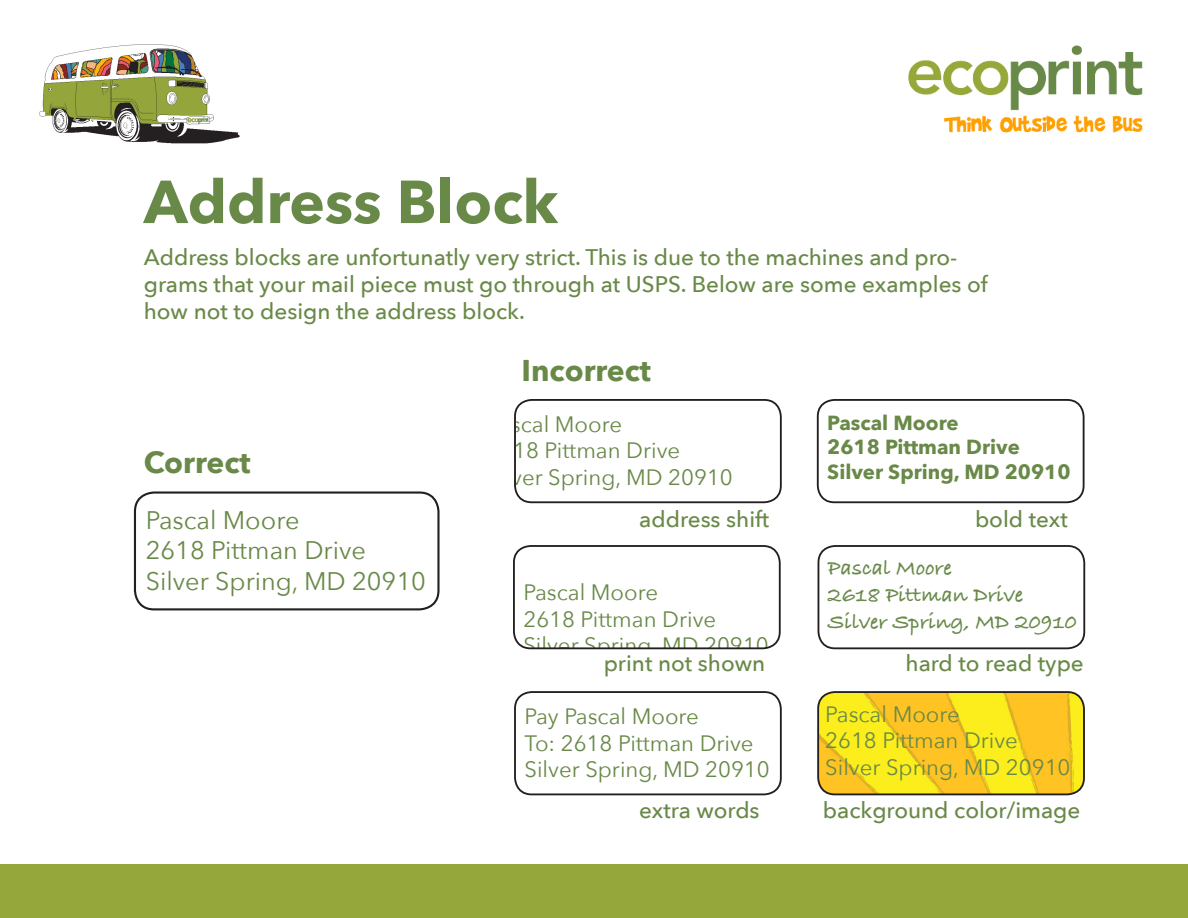
<style>
.page{position:relative;width:1188px;height:918px;background:#fff}
.page>*{position:absolute;margin:0;border:0;box-sizing:border-box;transform-origin:0 0}
.t1{font:700 60px "Avenir Next";color:#698948}
.t2{font:700 30px "Avenir Next";color:#698948}
.t3{font:25.35px/30.5px "Avenir Next";color:#698948}
.t4{font:500 22.5px/27px "Avenir Next";color:#698948}
.t5{font:22.2px/26.7px "Avenir Next";color:#698948}
.t6{font:700 22.2px/26.7px "Bradley Hand ITCTT";color:#698948}
.t7{font:700 20.4px/24.5px "Avenir Next";color:#698948}
</style>
<div class="page">
<img style="left:908px;top:45px;width:235px;height:88px">
<div style="left:0;top:864px;width:1188px;height:54px;background:#95a73a"></div>
<img style="left:39px;top:44px;width:201px;height:100px">
<div style="left:134px;top:491px;width:306px;height:119px;border:2px solid #231f20;border-radius:19px"></div>
<div style="left:514px;top:399px;width:268px;height:104px;border:2px solid #231f20;border-radius:17px"></div>
<div style="left:513px;top:545px;width:268px;height:104px;border:2px solid #231f20;border-radius:17px"></div>
<div style="left:817px;top:399px;width:268px;height:104px;border:2px solid #231f20;border-radius:17px"></div>
<div style="left:818px;top:545px;width:267px;height:104px;border:2px solid #231f20;border-radius:17px"></div>
<div style="left:514px;top:691px;width:268px;height:104px;border:2px solid #231f20;border-radius:17px"></div>
<img style="left:818px;top:692px;width:266px;height:102px">
<div style="left:817px;top:691px;width:268px;height:104px;border:2px solid #231f20;border-radius:17px"></div>
<p class="t1" style="left:144px;top:150px;width:416px">Address Block</p>
<p class="t4" style="left:144px;top:243px;width:846px">Address blocks are unfortunatly very strict. This is due to the machines and pro&shy;grams that your mail piece must go through at USPS. Below are some examples of how not to design the address block.</p>
<p class="t2" style="left:144px;top:437px;width:108px">Correct</p>
<p class="t3" style="left:146px;top:504px;width:155px">Pascal Moore</p>
<p class="t3" style="left:146px;top:534px;width:281px">2618 Pittman Drive<br>Silver Spring, MD 20910</p>
<p class="t2" style="left:522px;top:345px;width:131px">Incorrect</p>
<p class="t5" style="left:487px;top:410px;width:136px">Pascal Moore</p>
<p class="t5" style="left:487px;top:436px;width:247px">2618 Pittman Drive<br>Silver Spring, MD 20910</p>
<p class="t7" style="left:827px;top:410px;width:133px">Pascal Moore</p>
<p class="t7" style="left:827px;top:435px;width:245px">2618 Pittman Drive<br>Silver Spring, MD 20910</p>
<p class="t4" style="left:639px;top:505px;width:132px">address shift</p>
<p class="t4" style="left:975px;top:505px;width:94px">bold text</p>
<p class="t6" style="left:828px;top:554px;width:125px">Pascal Moore</p>
<p class="t6" style="left:828px;top:581px;width:250px">2618 Pittman Drive<br>Silver Spring, MD 20910</p>
<p class="t5" style="left:523px;top:578px;width:136px">Pascal Moore</p>
<p class="t5" style="left:523px;top:605px;width:247px">2618 Pittman Drive<br>Silver Spring, MD 20910</p>
<p class="t4" style="left:604px;top:649px;width:163px">print not shown</p>
<p class="t4" style="left:906px;top:649px;width:180px">hard to read type</p>
<p class="t5" style="left:525px;top:702px;width:176px">Pay Pascal Moore</p>
<p class="t5" style="left:525px;top:728px;width:247px">To: 2618 Pittman Drive<br>Silver Spring, MD 20910</p>
<p class="t5" style="left:825px;top:700px;width:136px">Pascal Moore</p>
<p class="t5" style="left:825px;top:726px;width:247px">2618 Pittman Drive<br>Silver Spring, MD 20910</p>
<p class="t4" style="left:639px;top:796px;width:122px">extra words</p>
<p class="t4" style="left:823px;top:796px;width:259px">background color/image</p>
</div>
